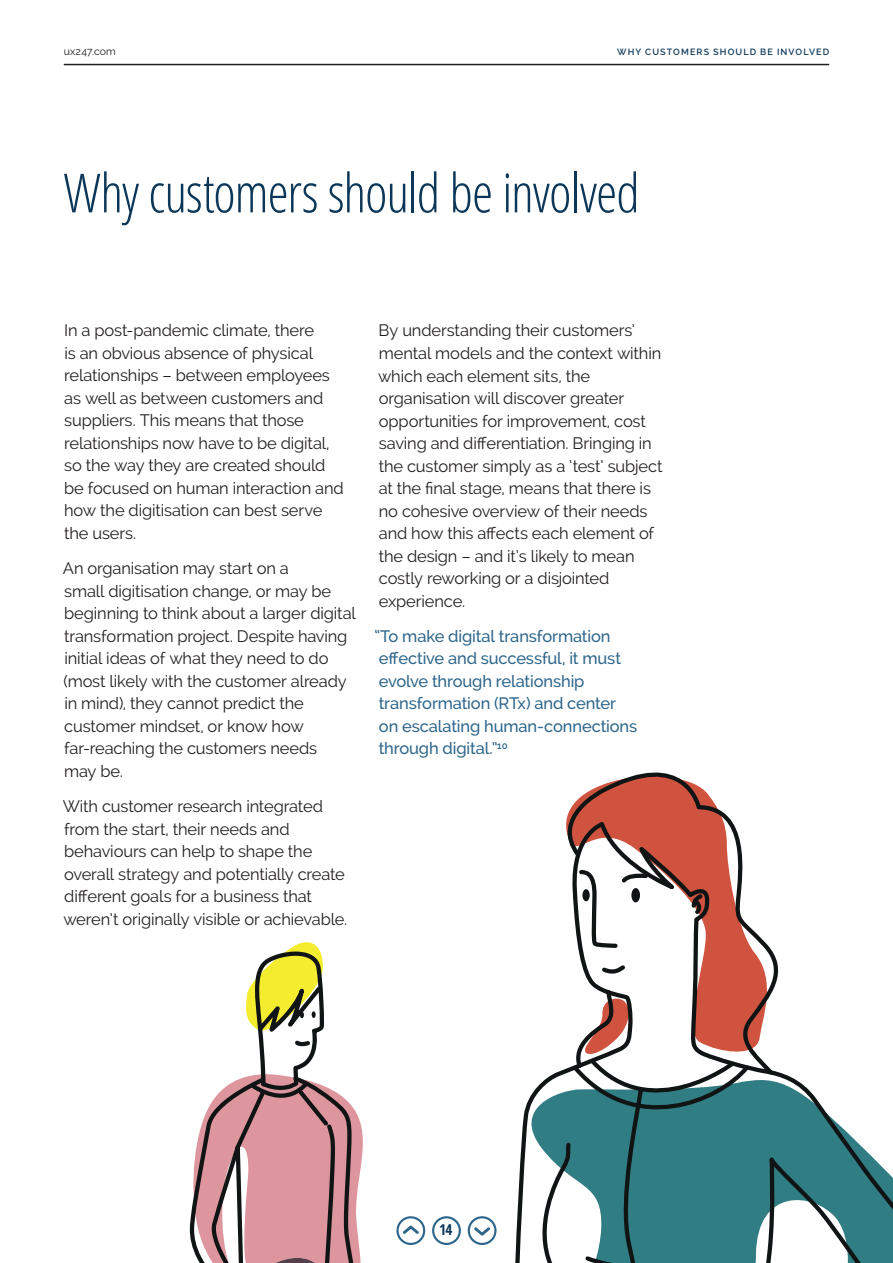
<style>
.page{position:relative;width:893px;height:1263px;background:#fff}
.page>*{position:absolute;margin:0;border:0;box-sizing:border-box;transform-origin:0 0}
.t1{font:300 condensed 54px "Open Sans";letter-spacing:-.02em;color:#0c3759}
.t2{font:16.5px/22.5px "Raleway";letter-spacing:-.01em;color:#231f20}
.t3{font:500 16.5px/22.5px "Raleway";letter-spacing:-.01em;color:#2e668b}
.t4{font:700 condensed 15px "Open Sans";color:#0c3759}
.t5{font:10.5px "Raleway";letter-spacing:.015em;color:#231f20}
.t6{font:600 9px "Raleway";letter-spacing:.12em;color:#0c3759}
</style>
<div class="page">
<svg style="left:396px;top:1216px;width:29px;height:29px"></svg>
<hr style="left:64px;top:64px;width:765px;height:1px;background:#231f20">
<svg style="left:432px;top:1216px;width:29px;height:29px"></svg>
<svg style="left:468px;top:1216px;width:26px;height:29px"></svg>
<svg style="left:494px;top:772px;width:399px;height:491px"></svg>
<svg style="left:527px;top:868px;width:276px;height:395px"></svg>
<svg style="left:189px;top:942px;width:174px;height:321px"></svg>
<p class="t5" style="left:64px;top:45px;width:54px">ux247.com</p>
<p class="t6" style="left:617px;top:47px;width:214px">WHY CUSTOMERS SHOULD BE INVOLVED</p>
<h1 class="t1" style="left:64px;top:156px;width:577px">Why customers should be involved</h1>
<p class="t2" style="left:64px;top:319px;width:281px">In a post-pandemic climate, there<br>is an obvious absence of physical relationships – between employees as well as between customers and suppliers. This means that those relationships now have to be digital, so the way they are created should be focused on human interaction and how the digitisation can best serve the users.</p>
<p class="t2" style="left:63px;top:557px;width:294px">An organisation may start on a<br>small digitisation change, or may be beginning to think about a larger digital transformation project. Despite having initial ideas of what they need to do (most likely with the customer already in mind), they cannot predict the customer mindset, or know how far-reaching the customers needs<br>may be.</p>
<p class="t2" style="left:63px;top:795px;width:286px">With customer research integrated from the start, their needs and behaviours can help to shape the overall strategy and potentially create different goals for a business that weren’t originally visible or achievable.</p>
<p class="t2" style="left:378px;top:319px;width:286px">By understanding their customers’ mental models and the context within which each element sits, the organisation will discover greater opportunities for improvement, cost saving and differentiation. Bringing in the customer simply as a ‘test’ subject at the final stage, means that there is no cohesive overview of their needs and how this affects each element of the design – and it’s likely to mean costly reworking or a disjointed experience.</p>
<p class="t3" style="left:374px;top:625px;width:264px">“To make digital transformation effective and successful, it must evolve through relationship transformation (RTx) and center<br>on escalating human-connections through digital.”<sup>10</sup></p>
<p class="t4" style="left:439px;top:1219px;width:15px">14</p>
</div>
